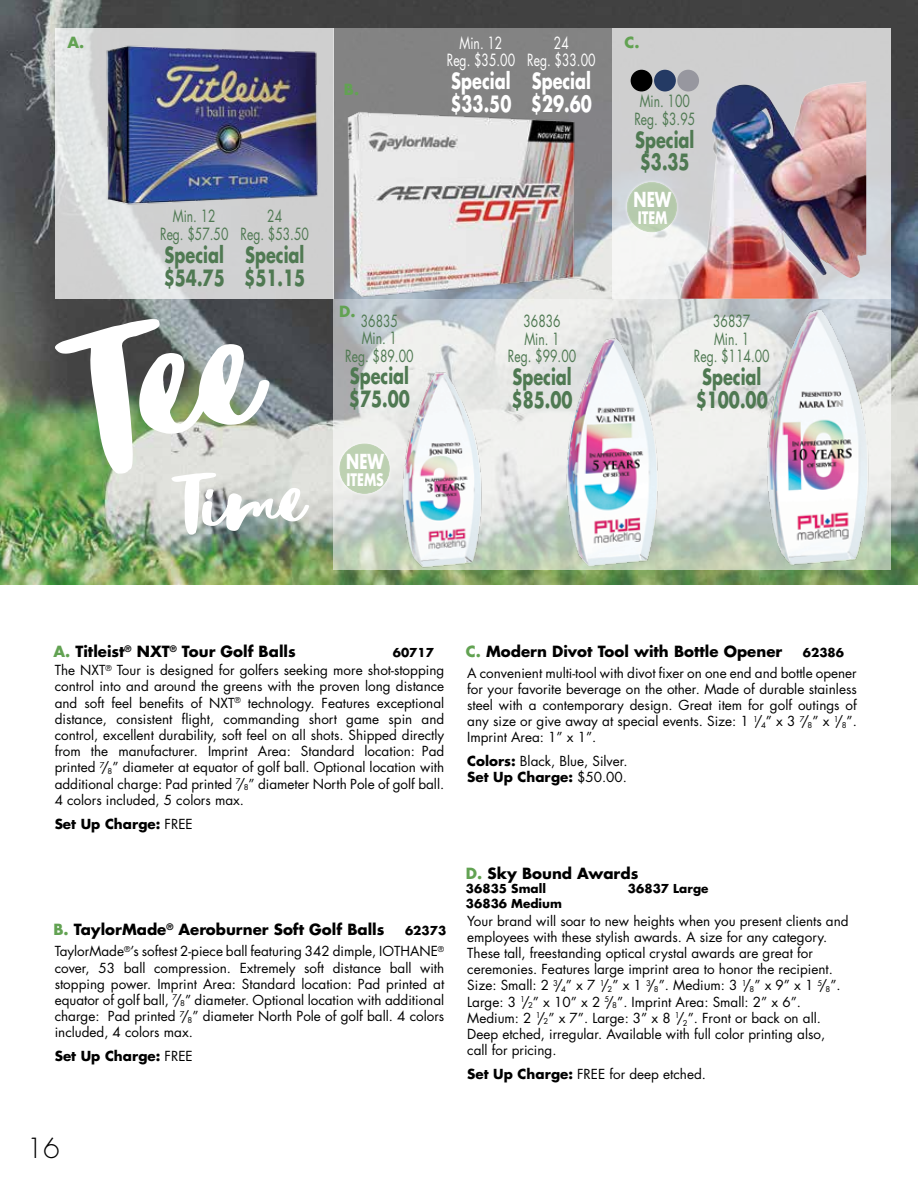
<style>
.page{position:relative;width:918px;height:1188px;background:#fff}
.page>*{position:absolute;margin:0;border:0;box-sizing:border-box;transform-origin:0 0}
.t1{font:300 27px "Futura";color:#000}
.t2{font:700 21.75px/23px "Futura";color:#4f7952;scale:.74 1}
.t3{font:700 21.75px/23px "Futura";color:#fff;scale:.74 1}
.t4{font:700 20.1px "Futura";color:#fff;scale:.74 1}
.t5{font:700 16.8px "Futura";color:#fff;scale:.74 1}
.t6{font:16.35px/17.4px "Futura";color:#4f7952;text-align:center;scale:.74 1}
.t7{font:16.35px/17.4px "Futura";color:#fff;text-align:center;scale:.74 1}
.t8{font:700 15px "Futura";color:#000}
.t9{font:700 15px "Futura";color:#62a252}
.t10{font:13.5px/16.2px "Futura";color:#000;text-align:justify}
.t11{font:700 13.5px "Futura";color:#000}
.t12{font:700 12px "Futura";color:#000}
.s1{color:#62a252}
.s2{font-weight:400}
.s3{font-weight:700}
</style>
<div class="page">
<img style="left:0;top:0;width:918px;height:584px">
<svg style="left:333px;top:299px;width:558px;height:270px;background:#d9ddda"></svg>
<svg style="left:334px;top:29px;width:278px;height:270px;background:#88898a"></svg>
<svg style="left:612px;top:29px;width:279px;height:270px;background:#d4d5d5"></svg>
<svg style="left:55px;top:29px;width:279px;height:270px;background:#d5d7d7"></svg>
<div style="left:631px;top:70px;width:21px;height:22px;background:#000;border-radius:50%"></div>
<div style="left:677px;top:70px;width:22px;height:22px;background:#97979f;border-radius:50%"></div>
<div style="left:654px;top:70px;width:22px;height:22px;background:#243a64;border-radius:50%"></div>
<div style="left:624px;top:179px;width:56px;height:56px;background:#fff;opacity:.75"></div>
<div style="left:626px;top:180px;width:52px;height:54px;background:#fff;opacity:.75"></div>
<div style="left:337px;top:441px;width:55px;height:55px;background:#ededeb"></div>
<div style="left:338px;top:441px;width:53px;height:54px;background:#fff;opacity:.75"></div>
<img style="left:101px;top:36px;width:220px;height:176px">
<img style="left:347px;top:110px;width:230px;height:187px">
<img style="left:679px;top:77px;width:187px;height:222px">
<img style="left:400px;top:366px;width:84px;height:206px">
<img style="left:533px;top:320px;width:161px;height:260px">
<img style="left:736px;top:305px;width:155px;height:264px">
<img style="left:55px;top:319px;width:254px;height:216px">
<p class="t7" style="left:447px;top:34px;width:94px">Min. 12<br>Reg. $35.00</p>
<h2 class="t3" style="left:450px;top:69px;width:84px">Special $33.50</h2>
<p class="t7" style="left:527px;top:34px;width:94px">24<br>Reg. $33.00</p>
<h2 class="t3" style="left:531px;top:69px;width:84px">Special $29.60</h2>
<p class="t9" style="left:67px;top:32px;width:18px">A.</p>
<p class="t9" style="left:625px;top:32px;width:17px">C.</p>
<p class="t9" style="left:344px;top:79px;width:17px">B.</p>
<p class="t6" style="left:634px;top:93px;width:84px">Min. 100<br>Reg. $3.95</p>
<h2 class="t2" style="left:635px;top:128px;width:82px">Special $3.35</h2>
<p class="t6" style="left:160px;top:208px;width:94px">Min. 12<br>Reg. $57.50</p>
<h2 class="t2" style="left:164px;top:243px;width:84px">Special $54.75</h2>
<p class="t6" style="left:241px;top:208px;width:94px">24<br>Reg. $53.50</p>
<h2 class="t2" style="left:244px;top:243px;width:84px">Special $51.15</h2>
<p class="t9" style="left:339px;top:302px;width:18px">D.</p>
<p class="t6" style="left:345px;top:312px;width:94px">36835<br>Min. 1<br>Reg. $89.00</p>
<h2 class="t2" style="left:349px;top:365px;width:84px">Special $75.00</h2>
<h3 class="t4" style="left:346px;top:448px;width:53px">NEW</h3>
<p class="t5" style="left:347px;top:468px;width:52px">ITEMS</p>
<p class="t6" style="left:508px;top:313px;width:94px">36836<br>Min. 1<br>Reg. $99.00</p>
<h2 class="t2" style="left:512px;top:365px;width:84px">Special $85.00</h2>
<h3 class="t4" style="left:634px;top:186px;width:53px">NEW</h3>
<p class="t5" style="left:638px;top:207px;width:42px">ITEM</p>
<p class="t6" style="left:694px;top:313px;width:104px">36837<br>Min. 1<br>Reg. $114.00</p>
<h2 class="t2" style="left:696px;top:365px;width:99px">Special $100.00</h2>
<p class="t8" style="left:53px;top:642px;width:244px"><span class="s1">A.</span> Titleist<sup>®</sup> NXT<sup>®</sup> Tour Golf Balls</p>
<p class="t12" style="left:393px;top:645px;width:43px">60717</p>
<p class="t10" style="left:55px;top:662px;width:391px">The NXT<sup>®</sup> Tour is designed for golfers seeking more shot-stopping control into and around the greens with the proven long distance and soft feel benefits of NXT<sup>®</sup> technology. Features exceptional distance, consistent flight, commanding short game spin and control, excellent durability, soft feel on all shots. Shipped directly from the manufacturer. Imprint Area: Standard location: Pad printed <sup>7</sup>/<sub>8</sub>” diameter at equator of golf ball. Optional location with additional charge: Pad printed <sup>7</sup>/<sub>8</sub>” diameter North Pole of golf ball.<br>4 colors included, 5 colors max.</p>
<p class="t11" style="left:55px;top:814px;width:140px">Set Up Charge: <span class="s2">FREE</span></p>
<p class="t8" style="left:53px;top:920px;width:333px"><span class="s1">B.</span> TaylorMade<sup>®</sup> Aeroburner Soft Golf Balls</p>
<p class="t12" style="left:405px;top:923px;width:43px">62373</p>
<p class="t10" style="left:55px;top:943px;width:391px">TaylorMade<sup>®</sup>’s softest 2-piece ball featuring 342 dimple, IOTHANE<sup>® </sup>cover, 53 ball compression. Extremely soft distance ball with stopping power. Imprint Area: Standard location: Pad printed at equator of golf ball, <sup>7</sup>/<sub>8</sub>” diameter. Optional location with additional charge: Pad printed <sup>7</sup>/<sub>8</sub>” diameter North Pole of golf ball. 4 colors included, 4 colors max.</p>
<p class="t11" style="left:55px;top:1047px;width:140px">Set Up Charge: <span class="s2">FREE</span></p>
<p class="t8" style="left:466px;top:641px;width:318px"><span class="s1">C.</span> Modern Divot Tool with Bottle Opener</p>
<p class="t12" style="left:803px;top:644px;width:43px">62386</p>
<p class="t10" style="left:467px;top:665px;width:391px">A convenient multi-tool with divot fixer on one end and bottle opener for your favorite beverage on the other. Made of durable stainless steel with a contemporary design. Great item for golf outings of any size or give away at special events. Size: 1 <sup>1</sup>/<sub>4</sub>” x 3 <sup>7</sup>/<sub>8</sub>” x <sup>1</sup>/<sub>8</sub>”.<br>Imprint Area: 1” x 1”.</p>
<p class="t10" style="left:467px;top:753px;width:162px"><span class="s3">Colors:</span> Black, Blue, Silver.<br><span class="s3">Set Up Charge:</span> $50.00.</p>
<p class="t8" style="left:466px;top:863px;width:174px"><span class="s1">D.</span> Sky Bound Awards</p>
<p class="t12" style="left:466px;top:881px;width:82px">36835 Small</p>
<p class="t12" style="left:628px;top:881px;width:82px">36837 Large</p>
<p class="t12" style="left:466px;top:895px;width:97px">36836 Medium</p>
<p class="t10" style="left:467px;top:913px;width:383px;text-align:left">Your brand will soar to new heights when you present clients and employees with these stylish awards. A size for any category.<br>These tall, freestanding optical crystal awards are great for ceremonies. Features large imprint area to honor the recipient.<br>Size: Small: 2 <sup>3</sup>/<sub>4</sub>” x 7 <sup>1</sup>/<sub>2</sub>” x 1 <sup>3</sup>/<sub>8</sub>”. Medium: 3 <sup>1</sup>/<sub>8</sub>” x 9” x 1 <sup>5</sup>/<sub>8</sub>”.<br>Large: 3 <sup>1</sup>/<sub>2</sub>” x 10” x 2 <sup>5</sup>/<sub>8</sub>”. Imprint Area: Small: 2” x 6”.<br>Medium: 2 <sup>1</sup>/<sub>2</sub>” x 7”. Large: 3” x 8 <sup>1</sup>/<sub>2</sub>”. Front or back on all.<br>Deep etched, irregular. Available with full color printing also, call for pricing.</p>
<p class="t10" style="left:467px;top:1066px;width:240px"><span class="s3">Set Up Charge:</span> FREE for deep etched.</p>
<h1 class="t1" style="left:27px;top:1132px;width:35px">16</h1>
</div>
